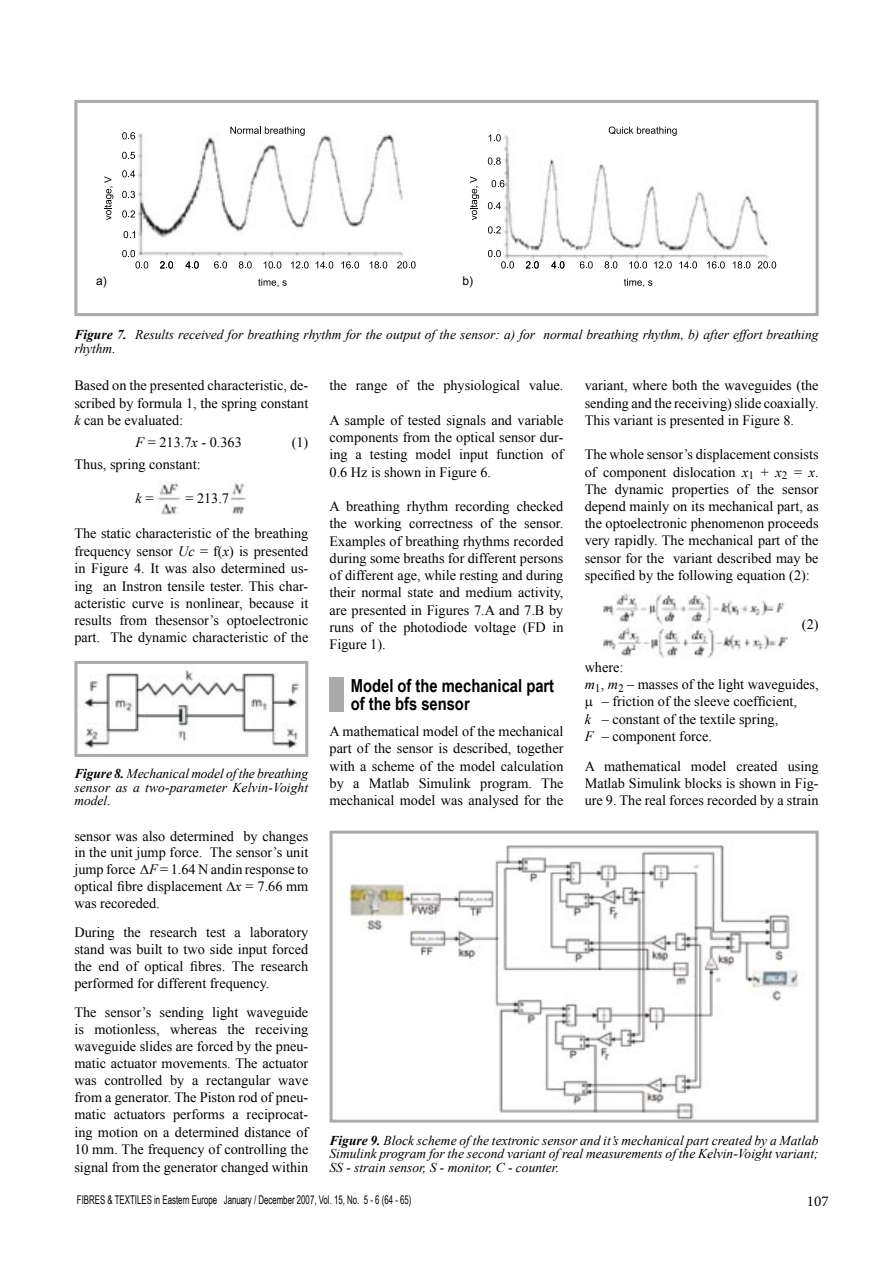
<style>
.page{position:relative;width:893px;height:1263px;background:#fff}
.page>*{position:absolute;margin:0;border:0;box-sizing:border-box;transform-origin:0 0}
.Podtytuł_1{font:700 18px/18.1px "Arial Narrow";color:#000}
.t1{font:15px "Minion Pro";color:#000}
.Normalny{font:14.25px/17.2px "Times New Roman";color:#000;text-align:justify}
.Tekst_podstawowy_2{font:14.25px/17.2px "Times New Roman";color:#000;text-align:justify}
.Normalny-2{font:italic 14.25px "Times New Roman";color:#000}
.Podpis{font:italic 13.5px/13.5px "Times New Roman";color:#000;text-align:justify}
.t2{font:12px "Arial Narrow";color:#000;scale:.8 1}
.Tytuł{font:12px "Arial";color:#000}
.s1{font-weight:700}
.s2{font-style:italic}
.s3{font-style:normal}
.s4{color:#939393}
</style>
<div class="page">
<img style="left:157px;top:483px;width:24px;height:32px">
<img style="left:229px;top:482px;width:18px;height:33px">
<img style="left:603px;top:593px;width:185px;height:65px">
<img style="left:84px;top:669px;width:216px;height:80px">
<div style="left:74px;top:661px;width:234px;height:96px;border:3px solid #aaa"></div>
<img style="left:350px;top:845px;width:449px;height:274px">
<div style="left:330px;top:831px;width:489px;height:292px;border:3px solid #aaa"></div>
<img style="left:137px;top:126px;width:266px;height:132px">
<svg style="left:214px;top:261px;width:13px;height:8px"></svg>
<svg style="left:239px;top:261px;width:13px;height:8px"></svg>
<svg style="left:264px;top:261px;width:17px;height:8px"></svg>
<svg style="left:291px;top:261px;width:18px;height:8px"></svg>
<svg style="left:316px;top:261px;width:17px;height:8px"></svg>
<svg style="left:341px;top:261px;width:18px;height:8px"></svg>
<svg style="left:160px;top:261px;width:13px;height:8px"></svg>
<svg style="left:186px;top:261px;width:13px;height:8px"></svg>
<svg style="left:397px;top:261px;width:19px;height:8px"></svg>
<svg style="left:370px;top:261px;width:17px;height:8px"></svg>
<svg style="left:122px;top:250px;width:26px;height:19px"></svg>
<svg style="left:124px;top:231px;width:11px;height:7px"></svg>
<svg style="left:122px;top:210px;width:13px;height:8px"></svg>
<svg style="left:122px;top:191px;width:13px;height:7px"></svg>
<svg style="left:122px;top:170px;width:13px;height:7px"></svg>
<svg style="left:122px;top:152px;width:13px;height:7px"></svg>
<svg style="left:122px;top:132px;width:13px;height:7px"></svg>
<svg style="left:258px;top:279px;width:29px;height:8px"></svg>
<svg style="left:230px;top:127px;width:75px;height:9px"></svg>
<svg style="left:104px;top:176px;width:9px;height:44px"></svg>
<img style="left:503px;top:129px;width:266px;height:131px">
<svg style="left:580px;top:261px;width:13px;height:8px"></svg>
<svg style="left:605px;top:261px;width:12px;height:8px"></svg>
<svg style="left:629px;top:261px;width:18px;height:8px"></svg>
<svg style="left:654px;top:261px;width:18px;height:8px"></svg>
<svg style="left:679px;top:261px;width:18px;height:8px"></svg>
<svg style="left:707px;top:261px;width:18px;height:8px"></svg>
<svg style="left:526px;top:261px;width:13px;height:8px"></svg>
<svg style="left:551px;top:261px;width:13px;height:8px"></svg>
<svg style="left:758px;top:261px;width:18px;height:8px"></svg>
<svg style="left:733px;top:261px;width:17px;height:8px"></svg>
<svg style="left:624px;top:279px;width:28px;height:8px"></svg>
<svg style="left:488px;top:250px;width:26px;height:19px"></svg>
<svg style="left:488px;top:226px;width:13px;height:8px"></svg>
<svg style="left:488px;top:202px;width:13px;height:7px"></svg>
<svg style="left:492px;top:180px;width:12px;height:7px"></svg>
<svg style="left:488px;top:157px;width:13px;height:8px"></svg>
<svg style="left:489px;top:134px;width:12px;height:7px"></svg>
<svg style="left:470px;top:176px;width:9px;height:44px"></svg>
<svg style="left:609px;top:127px;width:68px;height:9px"></svg>
<div style="left:74px;top:100px;width:745px;height:216px;border:3px solid #aaa"></div>
<div style="left:330px;top:678px;width:14px;height:34px;background:#aaa"></div>
<p class="Tytuł" style="left:96px;top:273px;width:12px">a)</p>
<p class="Tytuł" style="left:462px;top:273px;width:12px">b)</p>
<p class="Podpis" style="left:74px;top:328px;width:746px"><span class="s1">Figure 7.</span> Results received for breathing rhythm for the output of the sensor: a) for normal breathing rhythm, b) after effort breathing rhythm.</p>
<p class="Normalny" style="left:74px;top:377px;width:235px">Based on the presented characteristic, de&shy;scribed by formula 1, the spring constant <span class="s2">k</span> can be evaluated:</p>
<p class="Normalny" style="left:136px;top:434px;width:108px"><span class="s2">F</span> = 213.7<span class="s2">x</span> - 0.363</p>
<p class="Normalny" style="left:292px;top:434px;width:18px">(1)</p>
<p class="Normalny" style="left:74px;top:455px;width:128px">Thus, spring constant:</p>
<p class="Normalny-2" style="left:136px;top:489px;width:19px">k <span class="s3">=</span></p>
<p class="Normalny" style="left:185px;top:490px;width:45px">= 213.7</p>
<p class="Normalny" style="left:74px;top:525px;width:235px">The static characteristic of the breathing frequency sensor <span class="s2">Uc</span> = f(<span class="s2">x</span>) is presented in Figure 4. It was also determined us&shy;ing an Instron tensile tester. This char&shy;acteristic curve is nonlinear, because it results from thesensor’s optoelectronic part. The dynamic characteristic of the</p>
<p class="Podpis" style="left:74px;top:766px;width:235px"><span class="s1">Figure 8.</span> Mechanical model of the breathing sensor as a two-parameter Kelvin-Voight model.</p>
<p class="Normalny" style="left:74px;top:827px;width:235px;line-height:16.8px">sensor was also determined by changes in the unit jump force. The sensor’s unit jump force ∆<span class="s2">F</span> = 1.64 N andin response to optical fibre displacement ∆<span class="s2">x</span> = 7.66 mm was recoreded.</p>
<p class="Normalny" style="left:74px;top:924px;width:235px;line-height:16.8px">During the research test a laboratory stand was built to two side input forced the end of optical fibres. The research performed for different frequency.</p>
<p class="Normalny" style="left:74px;top:1004px;width:235px">The sensor’s sending light waveguide is motionless, whereas the receiving waveguide slides are forced by the pneu&shy;matic actuator movements. The actuator was controlled by a rectangular wave from a generator. The Piston rod of pneu&shy;matic actuators performs a reciprocat&shy;ing motion on a determined distance of 10 mm. The frequency of controlling the signal from the generator changed within</p>
<p class="Normalny" style="left:330px;top:377px;width:235px">the range of the physiological value.</p>
<p class="Normalny" style="left:330px;top:411px;width:235px">A sample of tested signals and variable components from the optical sensor dur&shy;ing a testing model input function of 0.6 Hz is shown in Figure 6.</p>
<p class="Tekst_podstawowy_2" style="left:330px;top:498px;width:235px">A breathing rhythm recording checked the working correctness of the sensor.<br>Examples of breathing rhythms recorded during some breaths for different persons of different age, while resting and during their normal state and medium activity, are presented in Figures 7.A and 7.B by runs of the photodiode voltage (FD in Figure 1).</p>
<p class="Podtytuł_1" style="left:351px;top:676px;width:205px;text-indent:-21px"><span class="s4">■</span> Model of the mechanical part of the bfs sensor</p>
<p class="Normalny" style="left:330px;top:722px;width:235px">A mathematical model of the mechanical part of the sensor is described, together with a scheme of the model calculation by a Matlab Simulink program. The mechanical model was analysed for the</p>
<p class="Normalny" style="left:585px;top:377px;width:235px">variant, where both the waveguides (the sending and the receiving) slide coaxially.<br>This variant is presented in Figure 8.</p>
<p class="Normalny" style="left:585px;top:446px;width:235px">The whole sensor’s displacement consists of component dislocation <span class="s2">x</span><sub>1</sub> + <span class="s2">x</span><sub>2</sub> = <span class="s2">x</span>.<br>The dynamic properties of the sensor depend mainly on its mechanical part, as the optoelectronic phenomenon proceeds very rapidly. The mechanical part of the sensor for the variant described may be specified by the following equation (2):</p>
<p class="Normalny" style="left:802px;top:615px;width:18px">(2)</p>
<p class="Normalny" style="left:585px;top:658px;width:40px">where:</p>
<p class="Normalny" style="left:585px;top:675px;width:235px"><span class="s2">m</span><sub>1</sub>, <span class="s2">m</span><sub>2</sub> – masses of the light waveguides,</p>
<p class="Normalny" style="left:602px;top:693px;width:197px">– friction of the sleeve coefficient,</p>
<p class="Normalny" style="left:585px;top:710px;width:195px"><span class="s2">k</span> – constant of the textile spring,</p>
<p class="Normalny" style="left:585px;top:727px;width:129px"><span class="s2">F</span> – component force.</p>
<p class="Normalny" style="left:585px;top:757px;width:235px">A mathematical model created using Matlab Simulink blocks is shown in Fig&shy;ure 9. The real forces recorded by a strain</p>
<p class="Podpis" style="left:330px;top:1133px;width:491px"><span class="s1">Figure 9.</span> Block scheme of the textronic sensor and it’s mechanical part created by a Matlab Simulink program for the second variant of real measurements of the Kelvin-Voight variant; SS - strain sensor, S - monitor, C - counter.</p>
<p class="t2" style="left:77px;top:1191px;width:420px">FIBRES &amp; TEXTILES in Eastern Europe January / December 2007, Vol. 15, No. 5 - 6 (64 - 65)</p>
<p class="t1" style="left:807px;top:1192px;width:23px">107</p>
</div>
